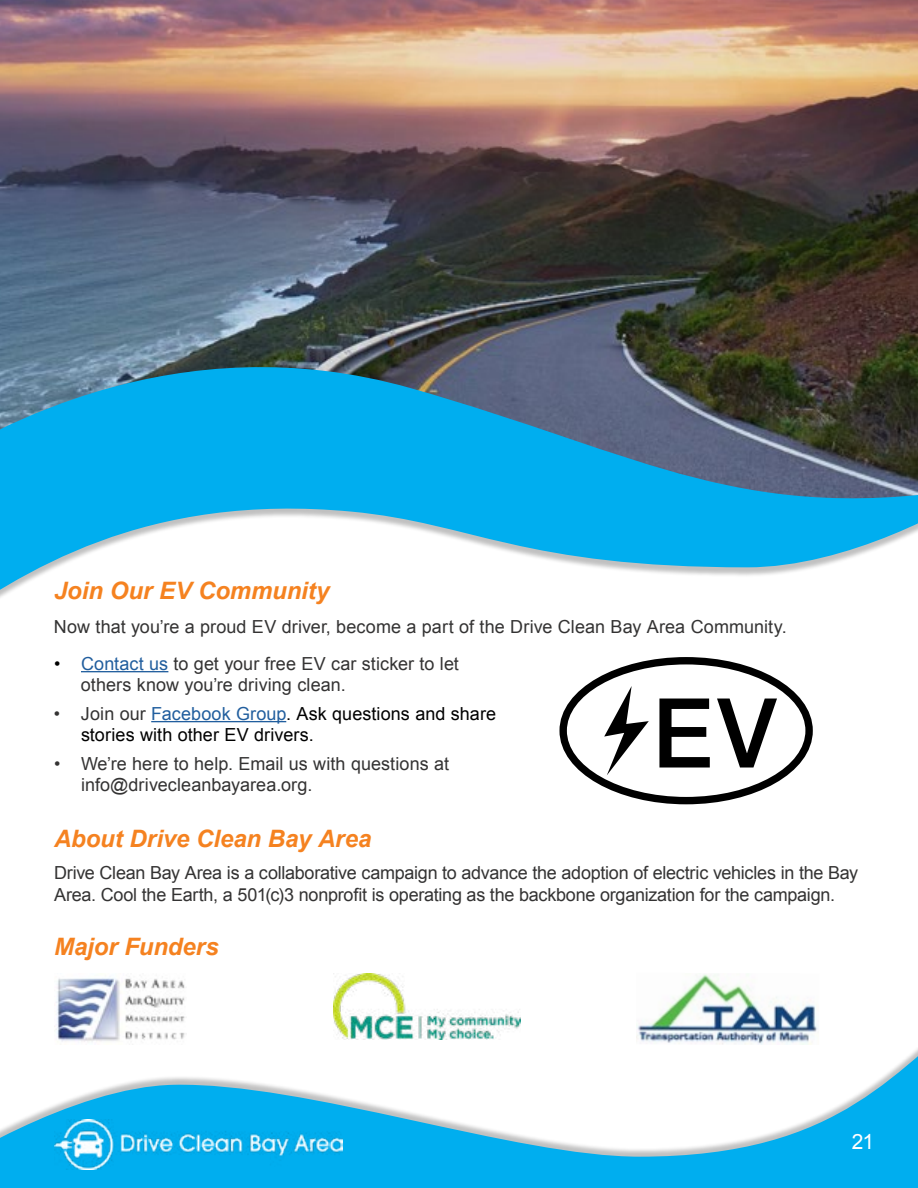
<style>
.page{position:relative;width:918px;height:1188px;background:#fff}
.page>*{position:absolute;margin:0;border:0;box-sizing:border-box;transform-origin:0 0}
.t1{font:italic 700 24px "Arial";letter-spacing:-.005em;color:#f58220}
.t2{font:21px "Arial";color:#fff}
.t3{font:18px/21.6px "Arial";letter-spacing:-.005em;color:#343333}
.t4{font:18px/21.6px "Arial";letter-spacing:.005em;color:#000}
.s1{color:#000}
.s2{color:#215e9e}
.s3{color:#343333}
</style>
<div class="page">
<img style="left:0;top:0;width:918px;height:321px">
<svg style="left:0;top:1000px;width:918px;height:188px"></svg>
<img style="left:54px;top:1120px;width:289px;height:49px">
<hr style="left:81px;top:671px;width:87px;height:1px;background:#215e9e">
<hr style="left:151px;top:721px;width:135px;height:1px;background:#215e9e">
<img style="left:54px;top:978px;width:132px;height:66px">
<img style="left:334px;top:973px;width:186px;height:66px">
<img style="left:636px;top:974px;width:183px;height:71px">
<svg style="left:553px;top:651px;width:266px;height:159px"></svg>
<div style="left:563px;top:661px;width:246px;height:140px;background:#fff;border-radius:50%"></div>
<div style="left:559px;top:657px;width:254px;height:147px;border:7px solid #000;border-radius:50%"></div>
<svg style="left:659px;top:699px;width:51px;height:69px"></svg>
<svg style="left:717px;top:699px;width:60px;height:69px"></svg>
<svg style="left:604px;top:686px;width:45px;height:89px"></svg>
<svg style="left:0;top:321px;width:918px;height:277px"></svg>
<h1 class="t1" style="left:54px;top:582px;width:277px">Join Our EV Community</h1>
<p class="t3" style="left:54px;top:616px;width:734px">Now that you’re a proud EV driver, become a part of the Drive Clean Bay Area Community.</p>
<p class="t3" style="left:81px;top:653px;width:379px;text-indent:-27px"><span class="s1">•</span> <span class="s2">Contact us</span> to get your free EV car sticker to let others know you’re driving clean.</p>
<p class="t4" style="left:81px;top:703px;width:417px;text-indent:-27px"><span class="s3">• Join our</span> <span class="s2">Facebook Group</span>. Ask questions and share stories with other EV drivers.</p>
<p class="t3" style="left:81px;top:754px;width:370px;text-indent:-27px">• We’re here to help. Email us with questions at info@drivecleanbayarea.org.</p>
<h1 class="t1" style="left:54px;top:829px;width:319px">About Drive Clean Bay Area</h1>
<p class="t3" style="left:54px;top:862px;width:806px">Drive Clean Bay Area is a collaborative campaign to advance the adoption of electric vehicles in the Bay<br>Area. Cool the Earth, a 501(c)3 nonprofit is operating as the backbone organization for the campaign.</p>
<h1 class="t1" style="left:54px;top:938px;width:166px">Major Funders</h1>
<p class="t2" style="left:852px;top:1132px;width:24px">21</p>
</div>
